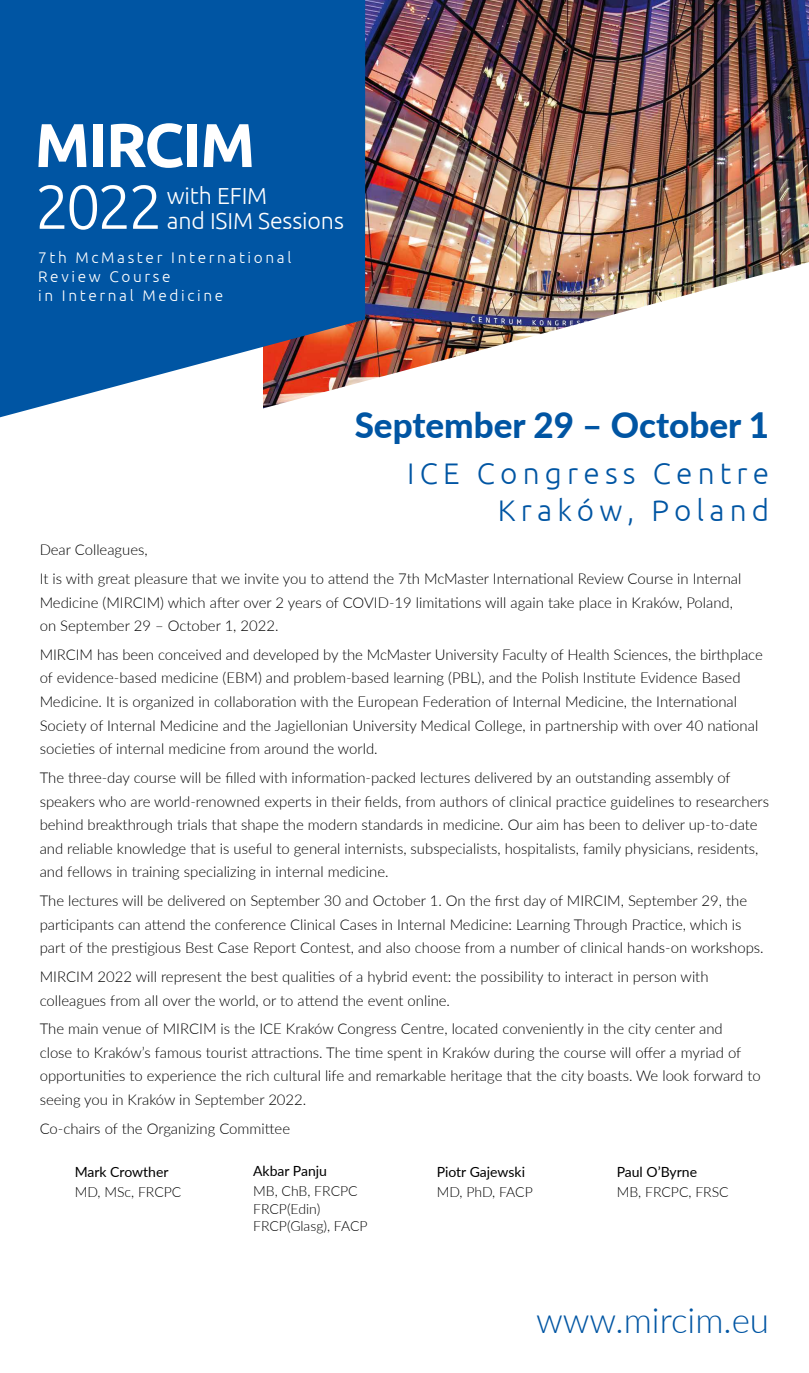
<style>
.page{position:relative;width:809px;height:1373px;background:#fff}
.page>*{position:absolute;margin:0;border:0;box-sizing:border-box;transform-origin:0 0}
.t1{font:700 61.77px "Ubuntu";letter-spacing:-.03em;color:#fff}
.t2{font:300 61.77px "Ubuntu";color:#fff}
.t3{font:800 35px "Lato";color:#0055a3}
.t4{font:300 35px "Lato";color:#0055a3}
.t5{font:300 29.75px/36.8px "Ubuntu";letter-spacing:.175em;color:#0055a3;text-align:right}
.t6{font:300 23.1px/25.4px "Ubuntu";letter-spacing:-.005em;color:#fff}
.t7{font:300 15.4px/19.1px "Ubuntu";letter-spacing:.17em;color:#fff}
.t8{font:300 14.88px/23.6px "Lato";color:#000}
.t9{font:300 14px/17.5px "Lato";color:#000}
.t10{font:14px "Lato";color:#000}
</style>
<div class="page">
<img style="left:365px;top:0;width:444px;height:262px">
<div style="left:0;top:0;width:365px;height:262px;background:#0055a3"></div>
<img style="left:0;top:262px;width:809px;height:156px">
<h1 class="t1" style="left:35px;top:108px;width:222px">MIRCIM</h1>
<h1 class="t2" style="left:35px;top:169px;width:130px">2022</h1>
<p class="t7" style="left:38px;top:247px;width:255px">7th McMaster International<br>Review Course<br>in Internal Medicine</p>
<h3 class="t6" style="left:167px;top:182px;width:179px">with EFIM<br>and ISIM Sessions</h3>
<h2 class="t3" style="left:355px;top:399px;width:416px">September 29 – October 1</h2>
<h3 class="t5" style="left:407px;top:454px;width:363px">ICE Congress Centre<br>Kraków, Poland</h3>
<p class="t8" style="left:40px;top:535px;width:703px;line-height:28.5px">Dear Colleagues,<br>It is with great pleasure that we invite you to attend the 7th McMaster International Review Course in Internal</p>
<p class="t8" style="left:40px;top:589px;width:694px">Medicine (MIRCIM) which after over 2 years of COVID-19 limitations will again take place in Kraków, Poland, on September 29 – October 1, 2022.</p>
<p class="t8" style="left:40px;top:642px;width:724px">MIRCIM has been conceived and developed by the McMaster University Faculty of Health Sciences, the birthplace of evidence-based medicine (EBM) and problem-based learning (PBL), and the Polish Institute Evidence Based Medicine. It is organized in collaboration with the European Federation of Internal Medicine, the International Society of Internal Medicine and the Jagiellonian University Medical College, in partnership with over 40 national societies of internal medicine from around the world.</p>
<p class="t8" style="left:40px;top:765px;width:731px">The three-day course will be filled with information-packed lectures delivered by an outstanding assembly of speakers who are world-renowned experts in their fields, from authors of clinical practice guidelines to researchers behind breakthrough trials that shape the modern standards in medicine. Our aim has been to deliver up-to-date and reliable knowledge that is useful to general internists, subspecialists, hospitalists, family physicians, residents, and fellows in training specializing in internal medicine.</p>
<p class="t8" style="left:40px;top:888px;width:725px">The lectures will be delivered on September 30 and October 1. On the first day of MIRCIM, September 29, the participants can attend the conference Clinical Cases in Internal Medicine: Learning Through Practice, which is part of the prestigious Best Case Report Contest, and also choose from a number of clinical hands-on workshops.</p>
<p class="t8" style="left:40px;top:964px;width:670px">MIRCIM 2022 will represent the best qualities of a hybrid event: the possibility to interact in person with colleagues from all over the world, or to attend the event online.</p>
<p class="t8" style="left:40px;top:1016px;width:722px">The main venue of MIRCIM is the ICE Kraków Congress Centre, located conveniently in the city center and<br>close to Kraków’s famous tourist attractions. The time spent in Kraków during the course will offer a myriad of opportunities to experience the rich cultural life and remarkable heritage that the city boasts. We look forward to seeing you in Kraków in September 2022.</p>
<p class="t8" style="left:40px;top:1115px;width:252px">Co-chairs of the Organizing Committee</p>
<p class="t10" style="left:75px;top:1161px;width:95px">Mark Crowther</p>
<p class="t9" style="left:75px;top:1182px;width:108px">MD, MSc, FRCPC</p>
<p class="t10" style="left:253px;top:1161px;width:75px">Akbar Panju</p>
<p class="t9" style="left:253px;top:1181px;width:116px">MB, ChB, FRCPC<br>FRCP(Edin)<br>FRCP(Glasg), FACP</p>
<p class="t10" style="left:437px;top:1161px;width:90px">Piotr Gajewski</p>
<p class="t9" style="left:437px;top:1182px;width:98px">MD, PhD, FACP</p>
<p class="t10" style="left:616px;top:1161px;width:82px">Paul O’Byrne</p>
<p class="t9" style="left:616px;top:1182px;width:114px">MB, FRCPC, FRSC</p>
<h2 class="t4" style="left:536px;top:1295px;width:235px">www.mircim.eu</h2>
</div>
